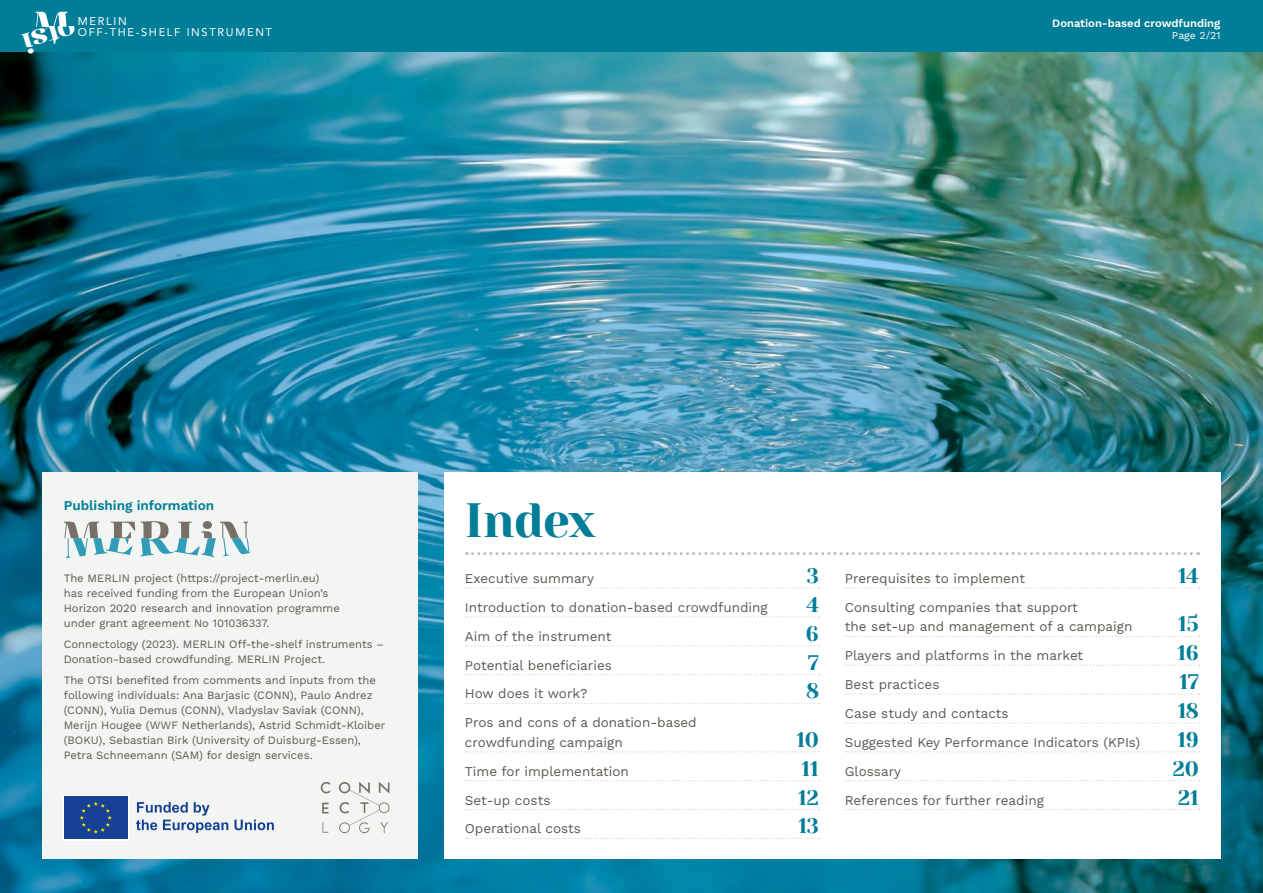
<style>
.page{position:relative;width:1263px;height:893px;background:#fff}
.page>*{position:absolute;margin:0;border:0;box-sizing:border-box;transform-origin:0 0}
.t1{font:48px "Yeseva One";letter-spacing:-.015em;color:#007d97}
.t2{font:800 31.05px "Famosa";color:#fff}
.t3{font:21px "Yeseva One";letter-spacing:-.02em;color:#007d97}
.t4{font:13.5px/19.5px "Work Sans";color:#5f5953}
.t5{font:600 13.5px "Work Sans";color:#007d97}
.t6{font:11.25px/15px "Work Sans";color:#5f5953}
.t7{font:600 11.25px "Work Sans";color:#fff}
.t8{font:11.1px/11.9px "Avenir LT Std";letter-spacing:.15em;color:#fff}
.t9{font:10.5px "Work Sans";color:#fff}
</style>
<div class="page">
<img style="left:0;top:51px;width:1263px;height:842px">
<div style="left:444px;top:472px;width:776px;height:387px;background:#fff"></div>
<svg style="left:466px;top:552px;width:733px;height:3px"></svg>
<svg style="left:466px;top:587px;width:353px;height:2px"></svg>
<svg style="left:466px;top:616px;width:353px;height:2px"></svg>
<svg style="left:466px;top:645px;width:353px;height:1px"></svg>
<svg style="left:466px;top:674px;width:353px;height:1px"></svg>
<svg style="left:466px;top:703px;width:353px;height:1px"></svg>
<svg style="left:466px;top:751px;width:353px;height:2px"></svg>
<svg style="left:466px;top:780px;width:353px;height:1px"></svg>
<svg style="left:466px;top:809px;width:353px;height:1px"></svg>
<svg style="left:466px;top:838px;width:353px;height:1px"></svg>
<svg style="left:845px;top:587px;width:354px;height:2px"></svg>
<svg style="left:845px;top:636px;width:354px;height:1px"></svg>
<svg style="left:845px;top:664px;width:354px;height:2px"></svg>
<svg style="left:845px;top:693px;width:354px;height:2px"></svg>
<svg style="left:845px;top:722px;width:354px;height:2px"></svg>
<svg style="left:845px;top:751px;width:354px;height:2px"></svg>
<svg style="left:845px;top:780px;width:354px;height:1px"></svg>
<svg style="left:845px;top:809px;width:354px;height:1px"></svg>
<div style="left:43px;top:472px;width:375px;height:387px;background:#f2f5f2"></div>
<svg style="left:64px;top:521px;width:186px;height:37px"></svg>
<div style="left:63px;top:795px;width:66px;height:45px;background:#fff"></div>
<div style="left:64px;top:796px;width:64px;height:43px;background:#164194"></div>
<svg style="left:80px;top:802px;width:32px;height:32px"></svg>
<svg style="left:136px;top:802px;width:92px;height:31px"></svg>
<svg style="left:234px;top:820px;width:40px;height:10px"></svg>
<img style="left:320px;top:781px;width:70px;height:53px">
<div style="left:0;top:0;width:1263px;height:51px;background:#007d97"></div>
<svg style="left:35px;top:12px;width:33px;height:15px"></svg>
<p class="t8" style="left:78px;top:15px;width:196px">MERLIN<br>OFF-THE-SHELF INSTRUMENT</p>
<h2 class="t2" style="left:83px;top:51px;width:57px;rotate:163deg">otsi</h2>
<p class="t7" style="left:1052px;top:14px;width:170px">Donation-based crowdfunding</p>
<p class="t9" style="left:1172px;top:28px;width:50px">Page 2/21</p>
<p class="t5" style="left:64px;top:495px;width:152px">Publishing information</p>
<p class="t6" style="left:64px;top:570px;width:278px">The MERLIN project (https://project-merlin.eu) has received funding from the European Union’s Horizon 2020 research and innovation programme under grant agreement No 101036337.</p>
<p class="t6" style="left:64px;top:636px;width:322px">Connectology (2023). MERLIN Off-the-shelf instruments –<br>Donation-based crowdfunding. MERLIN Project.</p>
<p class="t6" style="left:64px;top:673px;width:323px">The OTSI benefited from comments and inputs from the following individuals: Ana Barjasic (CONN), Paulo Andrez (CONN), Yulia Demus (CONN), Vladyslav Saviak (CONN), Merijn Hougee (WWF Netherlands), Astrid Schmidt-Kloiber (BOKU), Sebastian Birk (University of Duisburg-Essen), Petra Schneemann (SAM) for design services.</p>
<h1 class="t1" style="left:465px;top:485px;width:132px">Index</h1>
<p class="t4" style="left:465px;top:568px;width:131px">Executive summary</p>
<h3 class="t3" style="left:807px;top:560px;width:14px">3</h3>
<p class="t4" style="left:465px;top:597px;width:304px">Introduction to donation-based crowdfunding</p>
<h3 class="t3" style="left:806px;top:589px;width:14px">4</h3>
<p class="t4" style="left:465px;top:626px;width:148px">Aim of the instrument</p>
<h3 class="t3" style="left:806px;top:618px;width:15px">6</h3>
<p class="t4" style="left:465px;top:655px;width:148px">Potential beneficiaries</p>
<h3 class="t3" style="left:808px;top:647px;width:13px">7</h3>
<p class="t4" style="left:465px;top:684px;width:124px">How does it work?</p>
<h3 class="t3" style="left:806px;top:676px;width:14px">8</h3>
<p class="t4" style="left:465px;top:712px;width:233px">Pros and cons of a donation-based crowdfunding campaign</p>
<h3 class="t3" style="left:797px;top:724px;width:24px">10</h3>
<p class="t4" style="left:465px;top:761px;width:166px">Time for implementation</p>
<h3 class="t3" style="left:801px;top:753px;width:19px">11</h3>
<p class="t4" style="left:465px;top:790px;width:87px">Set-up costs</p>
<h3 class="t3" style="left:798px;top:782px;width:22px">12</h3>
<p class="t4" style="left:465px;top:818px;width:118px">Operational costs</p>
<h3 class="t3" style="left:798px;top:811px;width:22px">13</h3>
<p class="t4" style="left:845px;top:568px;width:182px">Prerequisites to implement</p>
<h3 class="t3" style="left:1178px;top:560px;width:22px">14</h3>
<p class="t4" style="left:845px;top:597px;width:289px">Consulting companies that support<br>the set-up and management of a campaign</p>
<h3 class="t3" style="left:1178px;top:609px;width:22px">15</h3>
<p class="t4" style="left:845px;top:645px;width:240px">Players and platforms in the market</p>
<h3 class="t3" style="left:1177px;top:638px;width:23px">16</h3>
<p class="t4" style="left:845px;top:674px;width:96px">Best practices</p>
<h3 class="t3" style="left:1180px;top:666px;width:21px">17</h3>
<p class="t4" style="left:845px;top:703px;width:165px">Case study and contacts</p>
<h3 class="t3" style="left:1178px;top:695px;width:23px">18</h3>
<p class="t4" style="left:845px;top:732px;width:297px">Suggested Key Performance Indicators (KPIs)</p>
<h3 class="t3" style="left:1177px;top:724px;width:23px">19</h3>
<p class="t4" style="left:845px;top:761px;width:58px">Glossary</p>
<h3 class="t3" style="left:1173px;top:753px;width:28px">20</h3>
<p class="t4" style="left:845px;top:790px;width:201px">References for further reading</p>
<h3 class="t3" style="left:1178px;top:782px;width:22px">21</h3>
</div>
